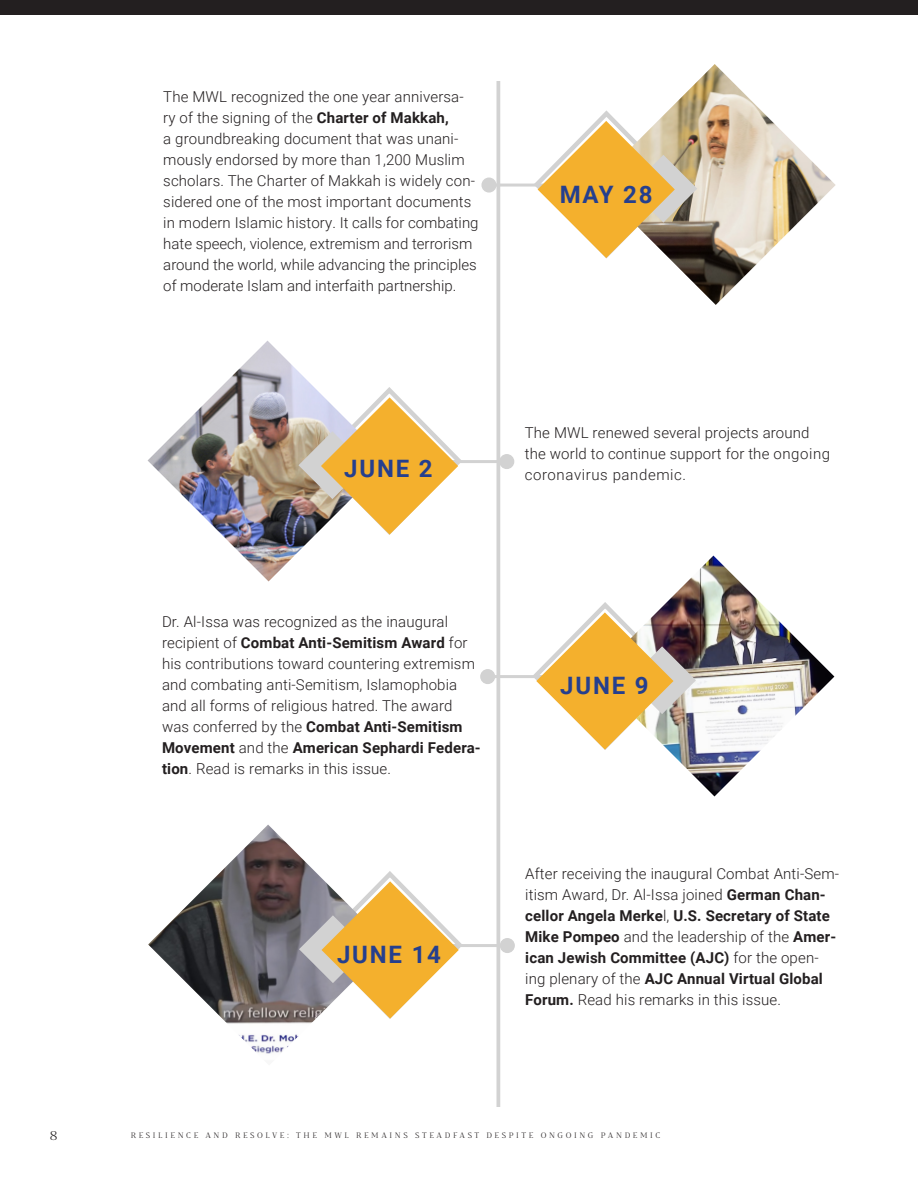
<style>
.page{position:relative;width:918px;height:1188px;background:#fff}
.page>*{position:absolute;margin:0;border:0;box-sizing:border-box;transform-origin:0 0}
.t1{font:700 24px "Roboto";letter-spacing:.075em;color:#253f8e}
.t2{font:300 15px/21px "Roboto";letter-spacing:.01em;color:#231f20}
.t3{font:300 12px "Bw Darius";color:#231f20}
.t4{font:300 7.5px "Bw Darius";letter-spacing:.35em;color:#231f20}
.s1{font-weight:700}
</style>
<div class="page">
<img style="left:672px;top:64px;width:164px;height:241px">
<hr style="left:489px;top:184px;width:95px;height:3px;background:#d2d2d2">
<div style="left:482px;top:178px;width:14px;height:14px;background:#d2d2d2;border-radius:50%"></div>
<div style="left:481px;top:178px;width:16px;height:15px;border:2px solid #d2d2d2;border-radius:50%"></div>
<svg style="left:530px;top:107px;width:167px;height:155px"></svg>
<svg style="left:496px;top:81px;width:4px;height:1026px;background:#d7d7d7"></svg>
<img style="left:148px;top:341px;width:164px;height:240px">
<hr style="left:412px;top:460px;width:95px;height:3px;background:#d2d2d2">
<div style="left:500px;top:455px;width:14px;height:13px;background:#d2d2d2;border-radius:50%"></div>
<div style="left:499px;top:454px;width:15px;height:15px;border:2px solid #d2d2d2;border-radius:50%"></div>
<svg style="left:299px;top:384px;width:162px;height:154px"></svg>
<img style="left:670px;top:556px;width:164px;height:240px">
<hr style="left:487px;top:675px;width:96px;height:3px;background:#d2d2d2">
<div style="left:481px;top:670px;width:13px;height:13px;background:#d2d2d2;border-radius:50%"></div>
<div style="left:480px;top:669px;width:15px;height:15px;border:2px solid #d2d2d2;border-radius:50%"></div>
<svg style="left:534px;top:599px;width:162px;height:154px"></svg>
<img style="left:148px;top:825px;width:165px;height:229px">
<hr style="left:412px;top:944px;width:96px;height:3px;background:#d2d2d2">
<div style="left:501px;top:939px;width:13px;height:13px;background:#d2d2d2;border-radius:50%"></div>
<div style="left:500px;top:938px;width:15px;height:15px;border:2px solid #d2d2d2;border-radius:50%"></div>
<svg style="left:299px;top:868px;width:163px;height:154px"></svg>
<div style="left:0;top:0;width:918px;height:14px;background:#231f20"></div>
<p class="t2" style="left:163px;top:86px;width:317px">The MWL recognized the one year anniversa&shy;ry of the signing of the <span class="s1">Charter of Makkah,<br></span>a groundbreaking document that was unani&shy;mously endorsed by more than 1,200 Muslim scholars. The Charter of Makkah is widely con&shy;sidered one of the most important documents in modern Islamic history. It calls for combating hate speech, violence, extremism and terrorism around the world, while advancing the principles of moderate Islam and interfaith partnership.</p>
<h1 class="t1" style="left:560px;top:177px;width:94px">MAY 28</h1>
<h1 class="t1" style="left:344px;top:452px;width:90px">JUNE 2</h1>
<p class="t2" style="left:525px;top:422px;width:307px">The MWL renewed several projects around the world to continue support for the ongoing coronavirus pandemic.</p>
<p class="t2" style="left:162px;top:611px;width:320px">Dr. Al-Issa was recognized as the inaugural recipient of <span class="s1">Combat Anti-Semitism Award</span> for his contributions toward countering extremism and combating anti-Semitism, Islamophobia and all forms of religious hatred. The award was conferred by the <span class="s1">Combat Anti-Semitism Movement</span> and the <span class="s1">American Sephardi Federa&shy;tion</span>. Read is remarks in this issue.</p>
<h1 class="t1" style="left:337px;top:937px;width:105px">JUNE 14</h1>
<h1 class="t1" style="left:560px;top:669px;width:90px">JUNE 9</h1>
<p class="t2" style="left:525px;top:863px;width:315px">After receiving the inaugural Combat Anti-Sem&shy;itism Award, Dr. Al-Issa joined <span class="s1">German Chan&shy;cellor Angela Merke</span>l, <span class="s1">U.S. Secretary of State Mike Pompeo</span> and the leadership of the <span class="s1">Amer&shy;ican Jewish Committee (AJC)</span> for the open&shy;ing plenary of the <span class="s1">AJC Annual Virtual Global Forum.</span> Read his remarks in this issue.</p>
<p class="t3" style="left:50px;top:1127px;width:9px">8</p>
<p class="t4" style="left:131px;top:1130px;width:531px">RESILIENCE AND RESOLVE: THE MWL REMAINS STEADFAST DESPITE ONGOING PANDEMIC</p>
</div>
